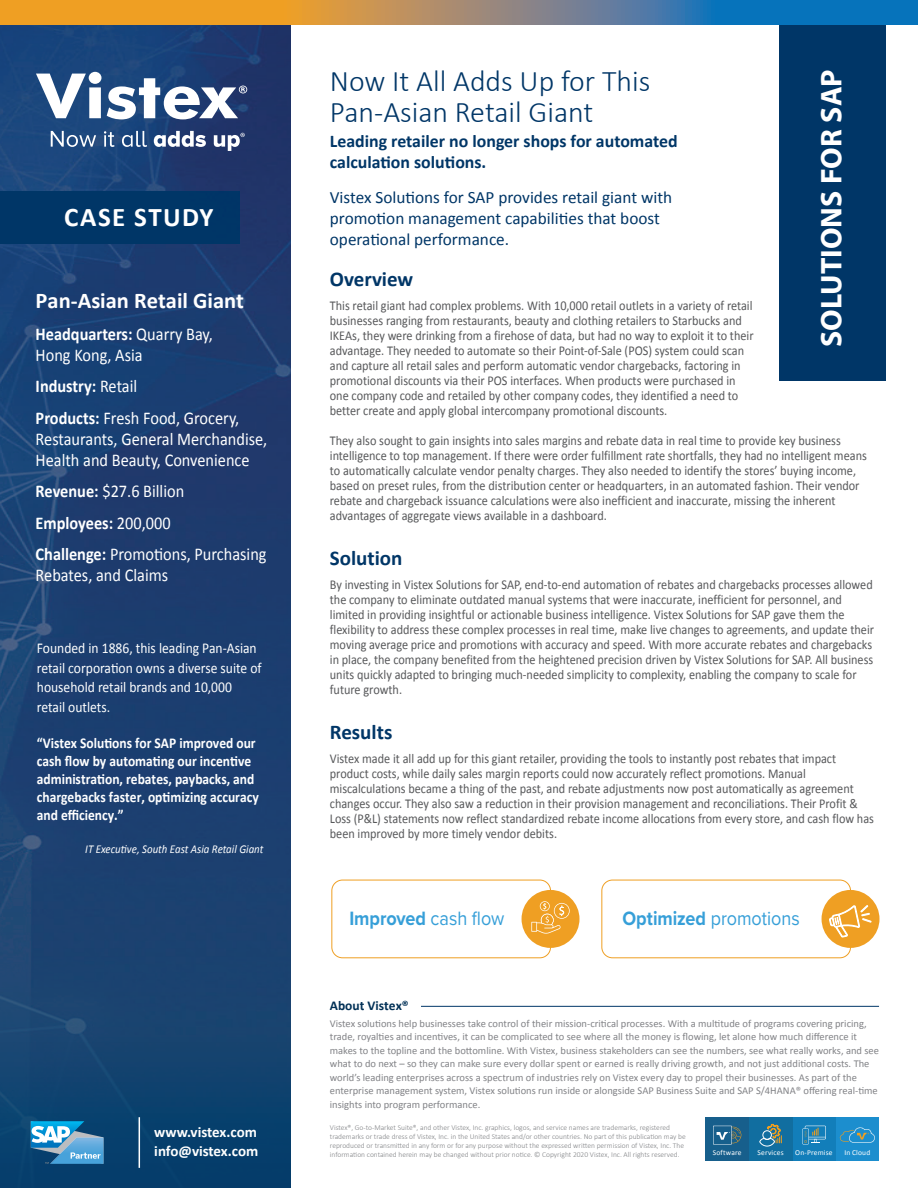
<style>
.page{position:relative;width:918px;height:1188px;background:#fff}
.page>*{position:absolute;margin:0;border:0;box-sizing:border-box;transform-origin:0 0}
.t1{font:300 30px/30.8px "Calibri";color:#003667}
.t2{font:700 30px "Myriad Pro";color:#fff}
.t3{font:700 27px "Calibri";letter-spacing:.05em;color:#fff}
.t4{font:700 22.5px "Calibri";color:#fff}
.t5{font:700 21px "Calibri";color:#003667}
.t6{font:19.95px "Proxima Nova";color:#369fd8;scale:.9 1}
.t7{font:700 19.95px "Proxima Nova";letter-spacing:-.005em;color:#369fd8;scale:.9 1}
.t8{font:18px/31.5px "Calibri";color:#fff;scale:.91 1}
.t9{font:700 17.85px/21px "Calibri";color:#003667}
.t10{font:17.25px/21px "Calibri";color:#003667}
.t11{font:700 15px/18px "Calibri";color:#fff;scale:.9 1}
.t12{font:15px/19.5px "Calibri";color:#fff;scale:.91 1}
.t13{font:700 15px/19.5px "Calibri";color:#fff}
.t14{font:13.5px/15px "Calibri";color:#57585a;scale:.91 1}
.t15{font:700 13.5px "Calibri";color:#003056}
.t16{font:italic 12px "Calibri";color:#fff;scale:.91 1}
.t17{font:10.5px/13.5px "Calibri";color:#818286}
.t18{font:300 7.5px/9px "Calibri";color:#808285}
.t19{font:7.5px "Calibri";letter-spacing:.02em;color:#fff}
.s1{font-weight:700}
.s2{font-weight:400}
</style>
<div class="page">
<svg style="left:0;top:24px;width:291px;height:1164px;background:#1a3f70"></svg>
<div style="left:779px;top:15px;width:106px;height:365px;background:#003667"></div>
<hr style="left:421px;top:1006px;width:458px;height:1px;background:#003667">
<svg style="left:31px;top:1121px;width:72px;height:43px;background:#599dc5"></svg>
<div style="left:0;top:191px;width:240px;height:52px;background:#003667"></div>
<svg style="left:0;top:0;width:918px;height:24px;background:#8f8a6d"></svg>
<div style="left:705px;top:1117px;width:44px;height:44px;background:#175f8c"></div>
<div style="left:836px;top:1117px;width:43px;height:44px;background:#1c8ece"></div>
<div style="left:792px;top:1117px;width:44px;height:44px;background:#127eba"></div>
<div style="left:749px;top:1117px;width:43px;height:44px;background:#116ea0"></div>
<svg style="left:713px;top:1126px;width:29px;height:19px"></svg>
<svg style="left:840px;top:1127px;width:35px;height:16px"></svg>
<svg style="left:759px;top:1124px;width:23px;height:23px"></svg>
<svg style="left:802px;top:1126px;width:24px;height:19px"></svg>
<hr style="left:139px;top:1117px;width:1px;height:51px;background:#fff">
<div style="left:331px;top:880px;width:220px;height:78px;border:1px solid #ef9f23;border-radius:11px"></div>
<div style="left:522px;top:890px;width:58px;height:58px;background:#ef9f23;border-radius:50%"></div>
<svg style="left:531px;top:901px;width:39px;height:33px"></svg>
<div style="left:601px;top:880px;width:250px;height:78px;border:1px solid #ef9f23;border-radius:11px"></div>
<div style="left:822px;top:890px;width:58px;height:58px;background:#ef9f23;border-radius:50%"></div>
<svg style="left:36px;top:72px;width:211px;height:47px"></svg>
<svg style="left:51px;top:131px;width:45px;height:16px"></svg>
<svg style="left:104px;top:131px;width:11px;height:16px"></svg>
<svg style="left:122px;top:131px;width:25px;height:16px"></svg>
<svg style="left:154px;top:131px;width:52px;height:16px"></svg>
<svg style="left:214px;top:133px;width:31px;height:18px"></svg>
<svg style="left:829px;top:905px;width:42px;height:32px"></svg>
<h2 class="t3" style="left:64px;top:198px;width:151px">CASE STUDY</h2>
<h3 class="t4" style="left:36px;top:285px;width:210px">Pan-Asian Retail Giant</h3>
<h3 class="t8" style="left:36px;top:323px;width:196px;line-height:21px"><span class="s1">Headquarters:</span> Quarry Bay,<br>Hong Kong, Asia</h3>
<h3 class="t8" style="left:36px;top:370px;width:225px"><span class="s1">Industry:</span> Retail<br><span class="s1">Products:</span> Fresh Food, Grocery,</h3>
<h3 class="t8" style="left:36px;top:428px;width:256px;line-height:21px">Restaurants, General Merchandise,<br>Health and Beauty, Convenience</h3>
<h3 class="t8" style="left:36px;top:475px;width:255px"><span class="s1">Revenue:</span> $27.6 Billion<br><span class="s1">Employees:</span> 200,000<br><span class="s1">Challenge:</span> Promotions, Purchasing</h3>
<h3 class="t8" style="left:36px;top:559px;width:147px">Rebates, and Claims</h3>
<p class="t12" style="left:37px;top:638px;width:249px">Founded in 1886, this leading Pan-Asian retail corporation owns a diverse suite of household retail brands and 10,000 retail outlets.</p>
<p class="t11" style="left:37px;top:733px;width:248px">“Vistex Solutions for SAP improved our cash flow by automating our incentive administration, rebates, paybacks, and chargebacks faster, optimizing accuracy and efficiency.”</p>
<p class="t16" style="left:85px;top:841px;width:197px">IT Executive, South East Asia Retail Giant</p>
<h1 class="t2" style="left:812px;top:347px;width:279px;rotate:-90deg">SOLUTIONS FOR SAP</h1>
<h1 class="t1" style="left:330px;top:65px;width:322px">Now It All Adds Up for This<br>Pan-Asian Retail Giant</h1>
<h3 class="t9" style="left:330px;top:130px;width:349px">Leading retailer no longer shops for automated calculation solutions.</h3>
<p class="t10" style="left:330px;top:186px;width:344px">Vistex Solutions for SAP provides retail giant with promotion management capabilities that boost operational performance.</p>
<h3 class="t5" style="left:330px;top:265px;width:85px">Overview</h3>
<p class="t14" style="left:330px;top:298px;width:467px">This retail giant had complex problems. With 10,000 retail outlets in a variety of retail businesses ranging from restaurants, beauty and clothing retailers to Starbucks and IKEAs, they were drinking from a firehose of data, but had no way to exploit it to their advantage. They needed to automate so their Point-of-Sale (POS) system could scan and capture all retail sales and perform automatic vendor chargebacks, factoring in promotional discounts via their POS interfaces. When products were purchased in one company code and retailed by other company codes, they identified a need to better create and apply global intercompany promotional discounts.</p>
<p class="t14" style="left:330px;top:433px;width:592px">They also sought to gain insights into sales margins and rebate data in real time to provide key business intelligence to top management. If there were order fulfillment rate shortfalls, they had no intelligent means to automatically calculate vendor penalty charges. They also needed to identify the stores’ buying income, based on preset rules, from the distribution center or headquarters, in an automated fashion. Their vendor rebate and chargeback issuance calculations were also inefficient and inaccurate, missing the inherent advantages of aggregate views available in a dashboard.</p>
<h3 class="t5" style="left:330px;top:544px;width:74px">Solution</h3>
<p class="t14" style="left:330px;top:577px;width:600px">By investing in Vistex Solutions for SAP, end-to-end automation of rebates and chargebacks processes allowed the company to eliminate outdated manual systems that were inaccurate, inefficient for personnel, and limited in providing insightful or actionable business intelligence. Vistex Solutions for SAP gave them the flexibility to address these complex processes in real time, make live changes to agreements, and update their moving average price and promotions with accuracy and speed. With more accurate rebates and chargebacks in place, the company benefited from the heightened precision driven by Vistex Solutions for SAP. All business units quickly adapted to bringing much-needed simplicity to complexity, enabling the company to scale for future growth.</p>
<h3 class="t5" style="left:330px;top:718px;width:64px">Results</h3>
<p class="t14" style="left:330px;top:751px;width:599px">Vistex made it all add up for this giant retailer, providing the tools to instantly post rebates that impact product costs, while daily sales margin reports could now accurately reflect promotions. Manual miscalculations became a thing of the past, and rebate adjustments now post automatically as agreement changes occur. They also saw a reduction in their provision management and reconciliations. Their Profit &amp; Loss (P&amp;L) statements now reflect standardized rebate income allocations from every store, and cash flow has been improved by more timely vendor debits.</p>
<h3 class="t7" style="left:349px;top:904px;width:174px">Improved <span class="s2">cash flow</span></h3>
<h3 class="t6" style="left:622px;top:904px;width:199px"><span class="s1">Optimized</span> promotions</h3>
<p class="t15" style="left:330px;top:996px;width:80px">About Vistex®</p>
<p class="t17" style="left:330px;top:1016px;width:551px">Vistex solutions help businesses take control of their mission-critical processes. With a multitude of programs covering pricing, trade, royalties and incentives, it can be complicated to see where all the money is flowing, let alone how much difference it makes to the topline and the bottomline. With Vistex, business stakeholders can see the numbers, see what really works, and see what to do next – so they can make sure every dollar spent or earned is really driving growth, and not just additional costs. The world’s leading enterprises across a spectrum of industries rely on Vistex every day to propel their businesses. As part of the enterprise management system, Vistex solutions run inside or alongside SAP Business Suite and SAP S/4HANA® offering real-time insights into program performance.</p>
<p class="t13" style="left:154px;top:1121px;width:106px">www.vistex.com info@vistex.com</p>
<p class="t18" style="left:330px;top:1123px;width:357px">Vistex®, Go-to-Market Suite®, and other Vistex, Inc. graphics, logos, and service names are trademarks, registered trademarks or trade dress of Vistex, Inc. in the United States and/or other countries. No part of this publication may be reproduced or transmitted in any form or for any purpose without the expressed written permission of Vistex, Inc. The information contained herein may be changed without prior notice. © Copyright 2020 Vistex, Inc. All rights reserved.</p>
<p class="t19" style="left:713px;top:1147px;width:31px">Software</p>
<p class="t19" style="left:758px;top:1147px;width:28px">Services</p>
<p class="t19" style="left:795px;top:1147px;width:39px">On-Premise</p>
<p class="t19" style="left:844px;top:1147px;width:27px">In Cloud</p>
</div>
